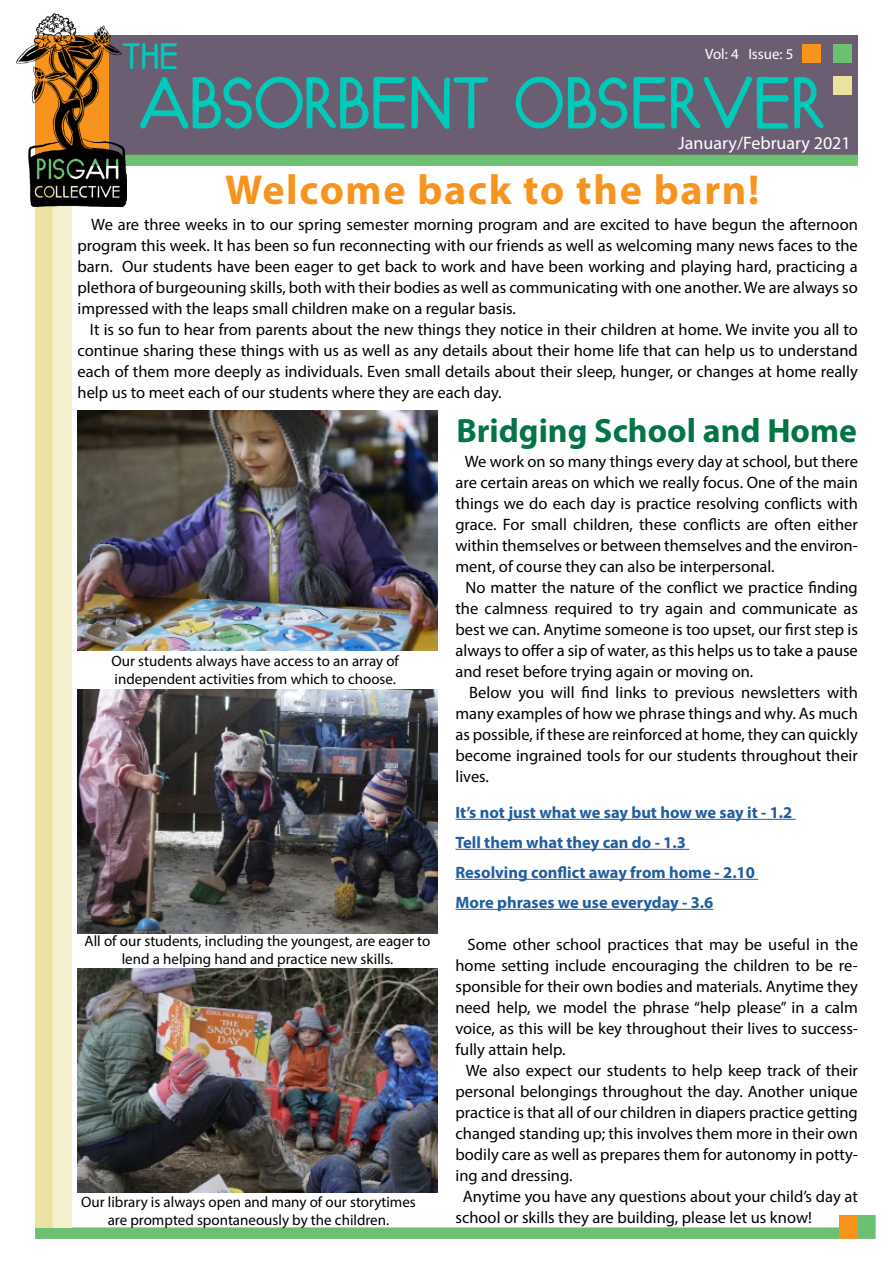
<style>
.page{position:relative;width:893px;height:1263px;background:#fff}
.page>*{position:absolute;margin:0;border:0;box-sizing:border-box;transform-origin:0 0}
.t1{font:90px "River Oak";color:#00cab9}
.t2{font:45px "River Oak";color:#00cab9}
.t3{font:700 42px "Myriad Pro";letter-spacing:.04em;color:#f7941e}
.t4{font:700 33.75px "Myriad Pro";color:#027445}
.t5{font:18px "Myriad Pro";color:#fff}
.t6{font:16.5px/21px "Myriad Pro";color:#000;text-align:justify}
.t7{font:700 16.5px/30px "Myriad Pro";color:#215e9e}
.t8{font:15px/18px "Myriad Pro";color:#000;text-align:center}
.t9{font:15px "Myriad Pro";color:#fff}
</style>
<div class="page">
<div style="left:109px;top:35px;width:749px;height:121px;background:#6b5e72"></div>
<svg style="left:35px;top:1215px;width:841px;height:24px"></svg>
<div style="left:35px;top:178px;width:36px;height:1050px;background:#ebe29f"></div>
<div style="left:53px;top:166px;width:19px;height:1062px;background:#f4efcd"></div>
<svg style="left:126px;top:155px;width:732px;height:23px"></svg>
<div style="left:833px;top:44px;width:19px;height:19px;background:#6cc071"></div>
<div style="left:833px;top:76px;width:19px;height:19px;background:#ebe29f"></div>
<div style="left:802px;top:44px;width:18px;height:19px;background:#f7941e"></div>
<div style="left:839px;top:1215px;width:19px;height:23px;background:#f7941e"></div>
<img style="left:78px;top:968px;width:359px;height:225px">
<img style="left:78px;top:689px;width:359px;height:244px">
<img style="left:78px;top:410px;width:359px;height:241px">
<img style="left:17px;top:14px;width:109px;height:193px">
<hr style="left:455px;top:819px;width:341px;height:1px;background:#215e9e">
<hr style="left:455px;top:849px;width:234px;height:1px;background:#215e9e">
<hr style="left:455px;top:879px;width:303px;height:1px;background:#215e9e">
<hr style="left:455px;top:909px;width:258px;height:1px;background:#215e9e">
<h2 class="t2" style="left:122px;top:27px;width:58px">the</h2>
<p class="t9" style="left:705px;top:45px;width:90px">Vol: 4 Issue: 5</p>
<h1 class="t1" style="left:139px;top:45px;width:687px">Absorbent Observer</h1>
<p class="t5" style="left:678px;top:132px;width:174px">January/February 2021</p>
<h3 class="t3" style="left:225px;top:162px;width:536px">Welcome back to the barn!</h3>
<p class="t6" style="left:78px;top:213px;width:782px;text-indent:14px">We are three weeks in to our spring semester morning program and are excited to have begun the afternoon program this week. It has been so fun reconnecting with our friends as well as welcoming many news faces to the barn. Our students have been eager to get back to work and have been working and playing hard, practicing a plethora of burgeouning skills, both with their bodies as well as communicating with one another. We are always so impressed with the leaps small children make on a regular basis.</p>
<p class="t6" style="left:78px;top:318px;width:782px;text-indent:12px">It is so fun to hear from parents about the new things they notice in their children at home. We invite you all to continue sharing these things with us as well as any details about their home life that can help us to understand each of them more deeply as individuals. Even small details about their sleep, hunger, or changes at home really help us to meet each of our students where they are each day.</p>
<p class="t8" style="left:112px;top:651px;width:289px;text-align:left">Our students always have access to an array of independent activities from which to choose.</p>
<p class="t8" style="left:85px;top:932px;width:347px">All of our students, including the youngest, are eager to lend a helping hand and practice new skills.</p>
<p class="t8" style="left:81px;top:1192px;width:336px">Our library is always open and many of our storytimes are prompted spontaneously by the children.</p>
<h3 class="t4" style="left:456px;top:408px;width:402px">Bridging School and Home</h3>
<p class="t6" style="left:455px;top:450px;width:404px;text-indent:9px">We work on so many things every day at school, but there are certain areas on which we really focus. One of the main things we do each day is practice resolving conflicts with grace. For small children, these conflicts are often either within themselves or between themselves and the environ&shy;ment, of course they can also be interpersonal.</p>
<p class="t6" style="left:455px;top:576px;width:404px;text-indent:10px">No matter the nature of the conflict we practice finding the calmness required to try again and communicate as best we can. Anytime someone is too upset, our first step is always to offer a sip of water, as this helps us to take a pause and reset before trying again or moving on.</p>
<p class="t6" style="left:455px;top:681px;width:404px;text-indent:14px">Below you will find links to previous newsletters with many examples of how we phrase things and why. As much as possible, if these are reinforced at home, they can quickly become ingrained tools for our students throughout their lives.</p>
<p class="t7" style="left:455px;top:797px;width:338px">It’s not just what we say but how we say it - 1.2<br>Tell them what they can do - 1.3<br>Resolving conflict away from home - 2.10<br>More phrases we use everyday - 3.6</p>
<p class="t6" style="left:455px;top:933px;width:404px;text-indent:12px">Some other school practices that may be useful in the home setting include encouraging the children to be re&shy;sponsible for their own bodies and materials. Anytime they need help, we model the phrase “help please” in a calm voice, as this will be key throughout their lives to success&shy;fully attain help.</p>
<p class="t6" style="left:466px;top:1059px;width:394px">We also expect our students to help keep track of their</p>
<p class="t6" style="left:455px;top:1080px;width:404px">personal belongings throughout the day. Another unique</p>
<p class="t6" style="left:455px;top:1101px;width:404px">practice is that all of our children in diapers practice getting</p>
<p class="t6" style="left:455px;top:1122px;width:404px">changed standing up; this involves them more in their own</p>
<p class="t6" style="left:455px;top:1143px;width:404px">bodily care as well as prepares them for autonomy in potty-</p>
<p class="t6" style="left:455px;top:1164px;width:118px">ing and dressing.</p>
<p class="t6" style="left:463px;top:1185px;width:396px">Anytime you have any questions about your child’s day at</p>
<p class="t6" style="left:455px;top:1206px;width:358px">school or skills they are building, please let us know!</p>
</div>
